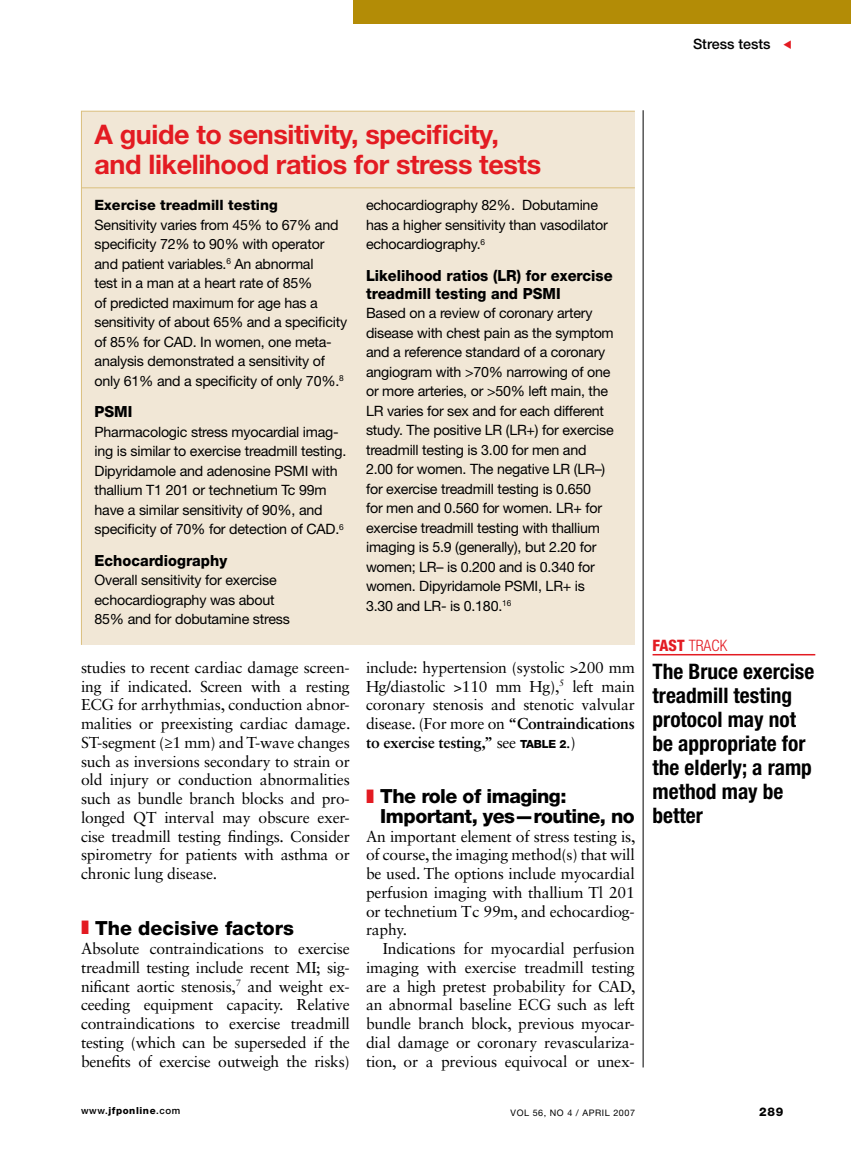
<style>
.page{position:relative;width:851px;height:1161px;background:#fff}
.page>*{position:absolute;margin:0;border:0;box-sizing:border-box;transform-origin:0 0}
.t1{font:700 27px/30px "Helvetica Neue LT Std";letter-spacing:-.015em;color:#e31b22}
.t2{font:700 condensed 21.3px/24px "Helvetica Neue LT Std";color:#000}
.t3{font:800 19.5px/20.2px "Helvetica Neue LT Std";letter-spacing:-.025em;color:#000}
.t4{font:800 19.5px "Helvetica Neue LT Std";color:#000}
.t5{font:15.75px/18.8px "Sabon LT Std";letter-spacing:-.015em;color:#000;text-align:justify}
.t6{font:300 condensed 15.75px "Helvetica Neue LT Std";color:#e31b22}
.t7{font:800 15.3px/18px "Helvetica Neue LT Std";color:#000;scale:.95 1}
.t8{font:14.25px/19.5px "Helvetica Neue LT Std";letter-spacing:-.015em;color:#000}
.t9{font:800 14.25px "Helvetica Neue LT Std";color:#000}
.t10{font:500 14.25px "Helvetica Neue LT Std";color:#000}
.t11{font:800 12px "Helvetica Neue LT Std";color:#000}
.t12{font:800 9.75px "Helvetica Neue LT Std";letter-spacing:.06em;color:#000}
.t13{font:9px "Helvetica Neue LT Std";letter-spacing:.06em;color:#000}
.s1{font-weight:700}
.s2{font-family:"Helvetica Neue LT Std";font-weight:800;font-size:11.25px}
.s3{font-weight:800}
.s4{font-weight:500}
</style>
<div class="page">
<div style="left:353px;top:0;width:497px;height:24px;background:#b38c06"></div>
<div style="left:81px;top:110px;width:554px;height:535px;background:#f1e7d6"></div>
<hr style="left:81px;top:187px;width:553px;height:1px;background:#dabf7d">
<hr style="left:642px;top:110px;width:1px;height:957px;background:#000">
<hr style="left:652px;top:654px;width:163px;height:1px;background:#e31b22">
<p class="t10" style="left:693px;top:35px;width:79px">Stress tests</p>
<h1 class="t1" style="left:94px;top:119px;width:448px">A guide to sensitivity, specificity, and likelihood ratios for stress tests</h1>
<p class="t9" style="left:94px;top:197px;width:185px">Exercise treadmill testing</p>
<p class="t8" style="left:94px;top:215px;width:254px">Sensitivity varies from 45% to 67% and specificity 72% to 90% with operator and patient variables.<sup>6</sup> An abnormal<br>test in a man at a heart rate of 85%<br>of predicted maximum for age has a sensitivity of about 65% and a specificity of 85% for CAD. I n women, one meta&shy;analysis demonstrated a sensitivity of only 61% and a specificity of only 70%.<sup>8</sup></p>
<p class="t7" style="left:94px;top:403px;width:41px">PSMI</p>
<p class="t8" style="left:94px;top:422px;width:253px">Pharmacologic stress myocardial imag&shy;ing is similar to exercise treadmill testing.<br>Dipyridamole and adenosine PSMI with thallium T1 201 or technetium Tc 99m have a similar sensitivity of 90%, and specificity of 70% for detection of CAD.<sup>6</sup></p>
<p class="t7" style="left:94px;top:551px;width:141px">Echocardiography</p>
<p class="t8" style="left:94px;top:570px;width:197px">Overall sensitivity for exercise echocardiography was about<br>85% and for dobutamine stress</p>
<p class="t5" style="left:81px;top:658px;width:271px">studies to recent cardiac damage screen&shy;ing if indicated. Screen with a resting ECG for arrhythmias, conduction abnor&shy;malities or preexisting cardiac damage.<br>ST-segment (≥1 mm) and T-wave changes such as inversions secondary to strain or old injury or conduction abnormalities such as bundle branch blocks and pro&shy;longed QT interval may obscure exer&shy;cise treadmill testing findings. Consider spirometry for patients with asthma or chronic lung disease.</p>
<p class="t4" style="left:95px;top:917px;width:200px">The decisive factors</p>
<p class="t5" style="left:81px;top:939px;width:270px">Absolute contraindications to exercise treadmill testing include recent MI; sig&shy;nificant aortic stenosis,<sup>7</sup> and weight ex&shy;ceeding equipment capacity. Relative contraindications to exercise treadmill testing (which can be superseded if the benefits of exercise outweigh the risks)</p>
<p class="t8" style="left:366px;top:195px;width:243px">echocardiography 82%. Dobutamine has a higher sensitivity than vasodilator echocardiography.<sup>6</sup></p>
<p class="t7" style="left:366px;top:266px;width:261px">Likelihood ratios (LR) for exercise treadmill testing and PSMI</p>
<p class="t8" style="left:366px;top:303px;width:249px">Based on a review of coronary artery disease with chest pain as the symptom and a reference standard of a coronary angiogram with &gt;70% narrowing of one or more arteries, or &gt;50% left main, the LR varies for sex and for each different study. The positive LR</p>
<p class="t8" style="left:366px;top:420px;width:249px;text-indent:140px">(LR+) for exercise treadmill testing is 3.00 for men and<br>2.00 for women. The negative LR</p>
<p class="t8" style="left:366px;top:459px;width:241px;text-indent:208px">(LR–) for exercise treadmill testing is 0.650 for men and 0.560 for women. LR+ for exercise treadmill testing with thallium imaging is 5.9 (generally), but 2.20 for women; LR– is 0.200 and is 0.340 for women. Dipyridamole PSMI , LR+ is<br>3.30 and LR- is 0.180.<sup>16</sup></p>
<p class="t5" style="left:366px;top:658px;width:270px">include: hypertension (systolic &gt;200 mm Hg/diastolic &gt;110 mm Hg),<sup>5</sup> left main coronary stenosis and stenotic valvular disease. (For more on <span class="s1">“Contraindications to exercise testing,”</span> see <span class="s2">Table 2</span>.)</p>
<p class="t3" style="left:380px;top:785px;width:256px">The role of imaging:<br>Important, yes—routine, no</p>
<p class="t5" style="left:366px;top:826px;width:271px">An important element of stress testing is, of course, the imaging method(s) that will be used. The options include myocardial perfusion imaging with thallium Tl 201 or technetium Tc 99m, and echocardiog&shy;raphy.</p>
<p class="t5" style="left:366px;top:939px;width:271px;text-indent:17px">Indications for myocardial perfusion imaging with exercise treadmill testing are a high pretest probability for CAD, an abnormal baseline ECG such as left bundle branch block, previous myocar&shy;dial damage or coronary revasculariza&shy;tion, or a previous equivocal or unex-</p>
<p class="t6" style="left:652px;top:637px;width:76px"><span class="s3">fast</span> TRACK</p>
<h2 class="t2" style="left:652px;top:659px;width:163px">The Bruce exercise treadmill testing protocol may not be appropriate for the elderly; a ramp method may be better</h2>
<p class="t12" style="left:81px;top:1105px;width:101px"><span class="s4">www.</span>jfponline<span class="s4">.com</span></p>
<p class="t13" style="left:510px;top:1107px;width:126px">vol 56, No 4 / April 2007</p>
<p class="t11" style="left:759px;top:1104px;width:26px">289</p>
</div>
